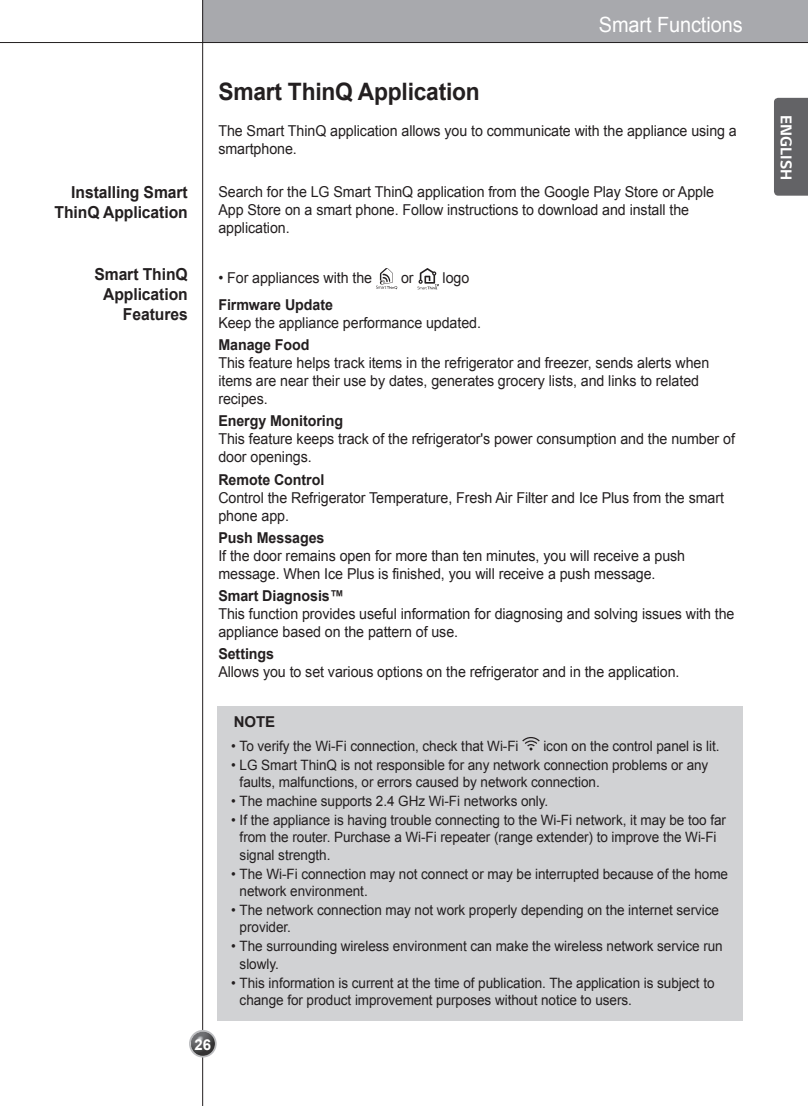
<style>
.page{position:relative;width:808px;height:1106px;background:#fff}
.page>*{position:absolute;margin:0;border:0;box-sizing:border-box;transform-origin:0 0}
.t1{font:700 24px "Arial";letter-spacing:-.01em;color:#231f20;scale:.95 1}
.t2{font:21px "Arial";letter-spacing:-.005em;color:#fff;scale:.95 1}
.t3{font:700 16.5px/19.8px "Arial";letter-spacing:-.005em;color:#231f20;text-align:right;scale:.95 1}
.t4{font:700 16.5px "LG Smart";color:#fff}
.t5{font:15px/18px "Arial";letter-spacing:-.005em;color:#231f20;scale:.95 1}
.t6{font:700 15px "Arial";letter-spacing:-.005em;color:#231f20;scale:.95 1}
.t7{font:700 15px "Arial";letter-spacing:-.005em;color:#231f20}
.t8{font:700 15px "Arial";color:#fff}
.t9{font:14.25px/17.1px "Arial";letter-spacing:-.005em;color:#231f20;scale:.95 1}
</style>
<div class="page">
<div style="left:202px;top:0;width:606px;height:43px;background:#a8a9ad"></div>
<hr style="left:202px;top:0;width:1px;height:1106px;background:#231f20">
<svg style="left:189px;top:1029px;width:28px;height:28px"></svg>
<img style="left:191px;top:1031px;width:24px;height:24px">
<hr style="left:0;top:42px;width:808px;height:1px;background:#231f20">
<div style="left:774px;top:98px;width:34px;height:98px;background:#636366"></div>
<svg style="left:376px;top:268px;width:21px;height:21px"></svg>
<svg style="left:417px;top:268px;width:22px;height:21px"></svg>
<div style="left:217px;top:706px;width:526px;height:314px;background:#d1d2d4"></div>
<svg style="left:522px;top:737px;width:18px;height:13px"></svg>
<p class="t3" style="left:55px;top:183px;width:142px">Installing Smart<br>ThinQ Application</p>
<p class="t3" style="left:94px;top:265px;width:100px">Smart ThinQ<br>Application<br>Features</p>
<h2 class="t2" style="left:599px;top:11px;width:153px">Smart Functions</h2>
<h1 class="t1" style="left:218px;top:76px;width:277px">Smart ThinQ Application</h1>
<p class="t5" style="left:218px;top:122px;width:547px">The Smart ThinQ application allows you to communicate with the appliance using a smartphone.</p>
<p class="t5" style="left:218px;top:183px;width:523px">Search for the LG Smart ThinQ application from the Google Play Store or Apple<br>App Store on a smart phone. Follow instructions to download and install the application.</p>
<p class="t5" style="left:218px;top:269px;width:163px">• For appliances with the</p>
<p class="t5" style="left:401px;top:269px;width:15px">or</p>
<p class="t5" style="left:443px;top:269px;width:30px">logo</p>
<p class="t6" style="left:218px;top:295px;width:122px">Firmware Update</p>
<p class="t5" style="left:218px;top:314px;width:278px">Keep the appliance performance updated.</p>
<p class="t6" style="left:218px;top:335px;width:97px">Manage Food</p>
<p class="t5" style="left:218px;top:354px;width:518px">This feature helps track items in the refrigerator and freezer, sends alerts when items are near their use by dates, generates grocery lists, and links to related recipes.</p>
<p class="t6" style="left:218px;top:411px;width:133px">Energy Monitoring</p>
<p class="t5" style="left:218px;top:430px;width:545px">This feature keeps track of the refrigerator's power consumption and the number of door openings.</p>
<p class="t6" style="left:218px;top:469px;width:113px">Remote Control</p>
<p class="t5" style="left:218px;top:488px;width:534px">Control the Refrigerator Temperature, Fresh Air Filter and Ice Plus from the smart phone app.</p>
<p class="t6" style="left:218px;top:528px;width:113px">Push Messages</p>
<p class="t5" style="left:218px;top:547px;width:493px">If the door remains open for more than ten minutes, you will receive a push message. When Ice Plus is finished, you will receive a push message.</p>
<p class="t6" style="left:218px;top:586px;width:134px">Smart Diagnosis™</p>
<p class="t5" style="left:218px;top:605px;width:545px">This function provides useful information for diagnosing and solving issues with the appliance based on the pattern of use.</p>
<p class="t6" style="left:218px;top:644px;width:60px">Settings</p>
<p class="t5" style="left:218px;top:663px;width:487px">Allows you to set various options on the refrigerator and in the application.</p>
<p class="t7" style="left:234px;top:711px;width:43px">NOTE</p>
<p class="t9" style="left:231px;top:737px;width:304px">• To verify the Wi-Fi connection, check that Wi-Fi</p>
<p class="t9" style="left:543px;top:737px;width:187px">icon on the control panel is lit.</p>
<p class="t9" style="left:240px;top:756px;width:495px;text-indent:-9px">• LG Smart ThinQ is not responsible for any network connection problems or any faults, malfunctions, or errors caused by network connection.</p>
<p class="t9" style="left:231px;top:792px;width:335px">• The machine supports 2.4 GHz Wi-Fi networks only.</p>
<p class="t9" style="left:240px;top:812px;width:514px;text-indent:-9px">• If the appliance is having trouble connecting to the Wi-Fi network, it may be too far from the router. Purchase a Wi-Fi repeater (range extender) to improve the Wi-Fi signal strength.</p>
<p class="t9" style="left:240px;top:865px;width:516px;text-indent:-9px">• The Wi-Fi connection may not connect or may be interrupted because of the home network environment.</p>
<p class="t9" style="left:240px;top:901px;width:506px;text-indent:-9px">• The network connection may not work properly depending on the internet service provider.</p>
<p class="t9" style="left:240px;top:938px;width:510px;text-indent:-9px">• The surrounding wireless environment can make the wireless network service run slowly.</p>
<p class="t9" style="left:240px;top:974px;width:501px;text-indent:-9px">• This information is current at the time of publication. The application is subject to change for product improvement purposes without notice to users.</p>
<p class="t8" style="left:194px;top:1034px;width:18px">26</p>
<p class="t4" style="left:796px;top:115px;width:66px;rotate:90deg">ENGLISH</p>
</div>
